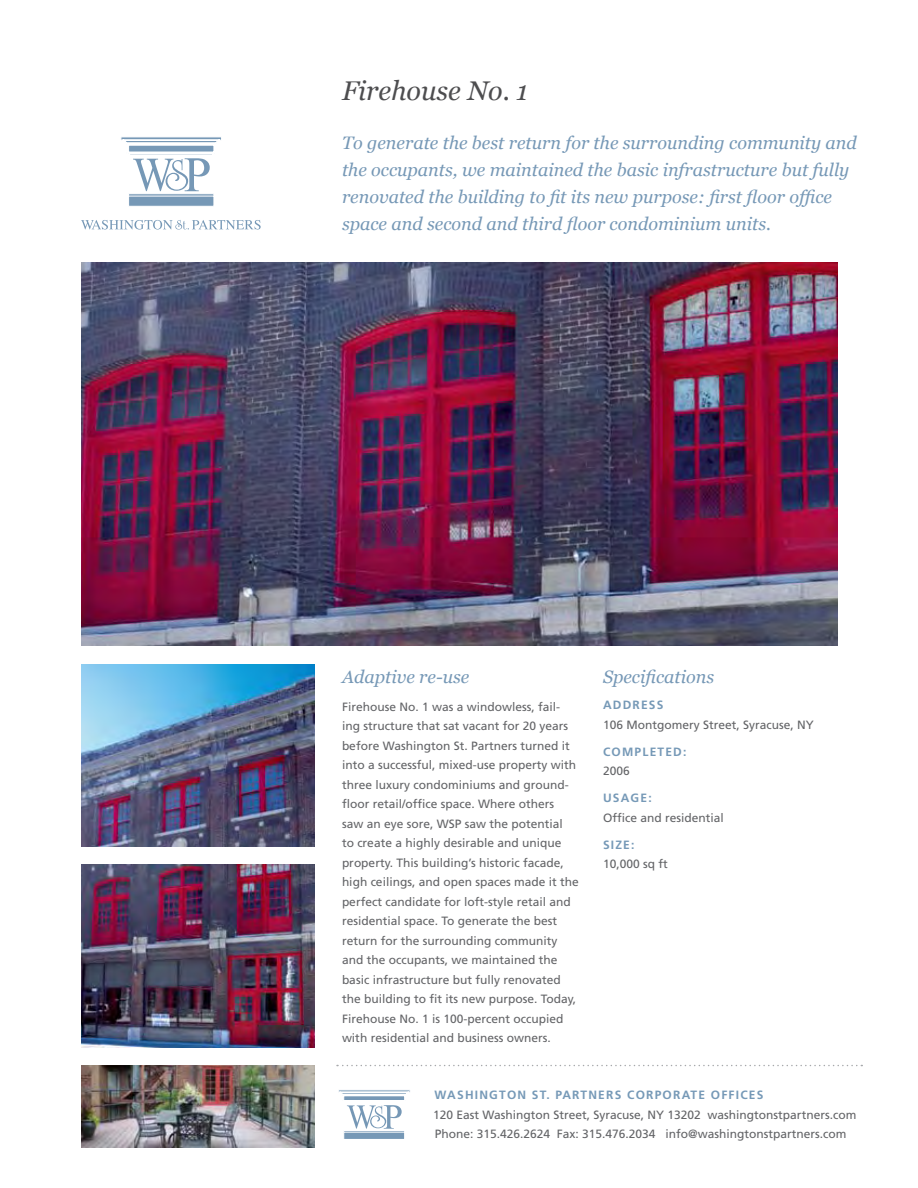
<style>
.page{position:relative;width:918px;height:1188px;background:#fff}
.page>*{position:absolute;margin:0;border:0;box-sizing:border-box;transform-origin:0 0}
.t1{font:italic 27px "Georgia";color:#4d4d4f}
.t2{font:italic 18px/27px "Georgia";color:#7698b6}
.t3{font:12px/19.5px "Frutiger";color:#636467}
.t4{font:700 12px "Frutiger";letter-spacing:.1em;color:#7699b7}
</style>
<div class="page">
<img style="left:81px;top:262px;width:756px;height:384px">
<svg style="left:81px;top:220px;width:180px;height:9px"></svg>
<svg style="left:129px;top:194px;width:85px;height:2px"></svg>
<svg style="left:121px;top:137px;width:100px;height:54px"></svg>
<div style="left:128px;top:196px;width:86px;height:11px;background:#7698b6;border:1px solid #fff"></div>
<svg style="left:337px;top:1065px;width:525px;height:1px"></svg>
<svg style="left:338px;top:1090px;width:72px;height:48px"></svg>
<img style="left:81px;top:664px;width:234px;height:182px">
<img style="left:81px;top:1065px;width:234px;height:83px">
<img style="left:81px;top:864px;width:234px;height:183px">
<h1 class="t1" style="left:342px;top:74px;width:188px">Firehouse No. 1</h1>
<p class="t2" style="left:342px;top:129px;width:516px">To generate the best return for the surrounding community and the occupants, we maintained the basic infrastructure but fully renovated the building to fit its new purpose: first floor office space and second and third floor condominium units.</p>
<h2 class="t2" style="left:342px;top:663px;width:129px">Adaptive re-use</h2>
<p class="t3" style="left:342px;top:697px;width:238px">Firehouse No. 1 was a windowless, fail&shy;ing structure that sat vacant for 20 years before Washington St. Partners turned it into a successful, mixed-use property with three luxury condominiums and ground&shy;floor retail/office space. Where others<br>saw an eye sore, WSP saw the potential<br>to create a highly desirable and unique property. This building’s historic facade, high ceilings, and open spaces made it the perfect candidate for loft-style retail and residential space. To generate the best return for the surrounding community and the occupants, we maintained the basic infrastructure but fully renovated the building to fit its new purpose. Today, Firehouse No. 1 is 100-percent occupied with residential and business owners.</p>
<h2 class="t2" style="left:603px;top:663px;width:113px">Specifications</h2>
<p class="t4" style="left:603px;top:698px;width:20px">ADDRESS</p>
<p class="t3" style="left:603px;top:715px;width:212px">106 Montgomery Street, Syracuse, NY</p>
<p class="t4" style="left:603px;top:744px;width:20px">COMP</p>
<p class="t4" style="left:642px;top:744px;width:46px">LETED:</p>
<p class="t3" style="left:603px;top:761px;width:28px">2006</p>
<p class="t4" style="left:603px;top:791px;width:50px">USAGE :</p>
<p class="t3" style="left:603px;top:808px;width:122px">Office and residential</p>
<p class="t4" style="left:603px;top:837px;width:8px">SIZE</p>
<p class="t4" style="left:631px;top:837px;width:5px">:</p>
<p class="t3" style="left:603px;top:854px;width:66px">10,000 sq ft</p>
<p class="t4" style="left:435px;top:1088px;width:49px">WASHING</p>
<p class="t4" style="left:499px;top:1088px;width:18px">TON</p>
<p class="t4" style="left:532px;top:1088px;width:66px">ST. PARTNERS</p>
<p class="t4" style="left:627px;top:1088px;width:138px">CORPORATE OFFICES</p>
<p class="t3" style="left:433px;top:1105px;width:425px">120 East Washington Street, Syracuse, NY 13202 washingtonstpartners.com<br>Phone: 315.426.2624 Fax: 315.476.2034 info@washingtonstpartners.com</p>
</div>
